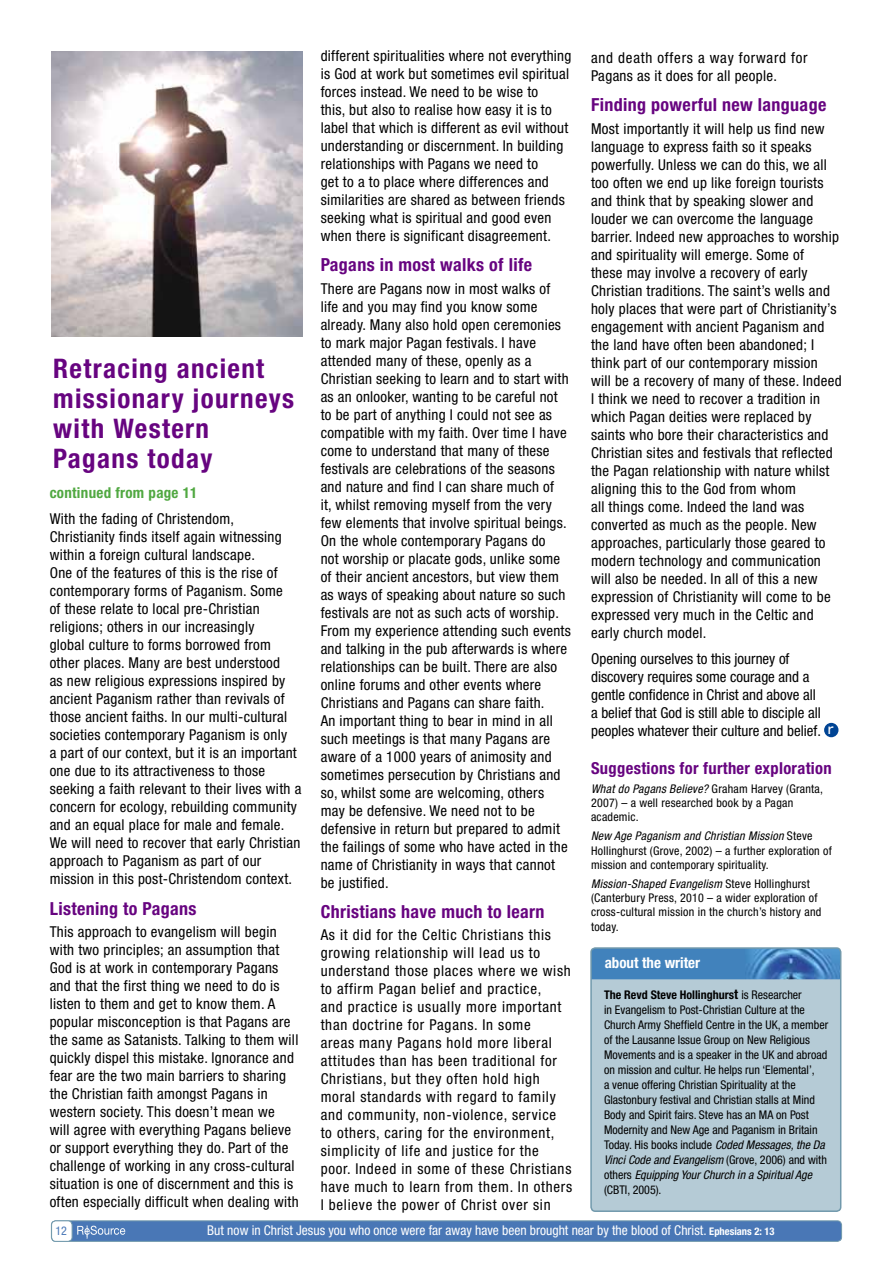
<style>
.page{position:relative;width:893px;height:1263px;background:#fff}
.page>*{position:absolute;margin:0;border:0;box-sizing:border-box;transform-origin:0 0}
.t1{font:700 condensed 27px/30px "Helvetica Neue";letter-spacing:.05em;color:#670480}
.t2{font:700 condensed 18px "Helvetica Neue";letter-spacing:.02em;color:#670480}
.t3{font:700 condensed 16.5px "Helvetica Neue";letter-spacing:.02em;color:#670480}
.t4{font:condensed 15px/18px "Helvetica Neue";letter-spacing:.02em;color:#000}
.t5{font:condensed 15px/18px "Helvetica Neue";letter-spacing:.05em;color:#000}
.t6{font:condensed 15px/18px "Helvetica Neue";color:#000}
.t7{font:700 condensed 15px "Helvetica Neue";color:#fff}
.t8{font:condensed 13.5px "Helvetica Neue";color:#fff}
.t9{font:condensed 12px/15px "Helvetica Neue";color:#000}
.t10{font:condensed 12px/14.4px "Helvetica Neue";letter-spacing:.02em;color:#000}
.t11{font:condensed 12px "Helvetica Neue";color:#4977b6}
.s1{font-weight:700;color:#50a841}
.s2{font-style:italic}
.s3{font-weight:700}
.s4{font-weight:700;font-size:13.5px}
.s5{font-weight:700;font-size:10.5px}
</style>
<div class="page">
<div style="left:824px;top:723px;width:14px;height:14px;background:#004494;border-radius:50%"></div>
<div style="left:51px;top:1221px;width:791px;height:20px;background:#4977b6;border-radius:4px"></div>
<div style="left:51px;top:1220px;width:791px;height:22px;border:1px solid #7199ac;border-radius:4px"></div>
<div style="left:52px;top:1221px;width:20px;height:20px;background:#fff;border-radius:4px"></div>
<div style="left:51px;top:1220px;width:21px;height:22px;border:1px solid #7199ac;border-radius:4px"></div>
<svg style="left:77px;top:1226px;width:48px;height:12px"></svg>
<img style="left:51px;top:51px;width:252px;height:285px">
<div style="left:591px;top:948px;width:250px;height:263px;background:#b5cbd6;border-radius:4px"></div>
<img style="left:593px;top:948px;width:248px;height:31px">
<div style="left:590px;top:947px;width:251px;height:265px;border:2px solid #7199ac;border-radius:4px"></div>
<p class="t1" style="left:53px;top:353px;width:243px">Retracing ancient missionary journeys with Western<br>Pagans today</p>
<p class="t4" style="left:50px;top:479px;width:186px;line-height:26.5px"><span class="s1">continued from page 11<br></span>With the fading of Christendom,</p>
<p class="t4" style="left:50px;top:528px;width:253px">Christianity finds itself again witnessing within a foreign cultural landscape.<br>One of the features of this is the rise of contemporary forms of Paganism. Some<br>of these relate to local pre-Christian religions; others in our increasingly<br>global culture to forms borrowed from other places. Many are best understood<br>as new religious expressions inspired by ancient Paganism rather than revivals of those ancient faiths. In our multi-cultural societies contemporary Paganism is only<br>a part of our context, but it is an important one due to its attractiveness to those seeking a faith relevant to their lives with a concern for ecology, rebuilding community and an equal place for male and female.<br>We will need to recover that early Christian approach to Paganism as part of our mission in this post-Christendom context.</p>
<p class="t2" style="left:50px;top:897px;width:148px">Listening to Pagans</p>
<p class="t4" style="left:50px;top:922px;width:250px">This approach to evangelism will begin with two principles; an assumption that God is at work in contemporary Pagans and that the first thing we need to do is listen to them and get to know them. A popular misconception is that Pagans are the same as Satanists. Talking to them will quickly dispel this mistake. Ignorance and fear are the two main barriers to sharing the Christian faith amongst Pagans in western society. This doesn’t mean we<br>will agree with everything Pagans believe or support everything they do. Part of the challenge of working in any cross-cultural situation is one of discernment and this is often especially difficult when dealing with</p>
<p class="t4" style="left:321px;top:47px;width:252px">different spiritualities where not everything is God at work but sometimes evil spiritual forces instead. We need to be wise to<br>this, but also to realise how easy it is to label that which is different as evil without understanding or discernment. In building relationships with Pagans we need to<br>get to a to place where differences and similarities are shared as between friends seeking what is spiritual and good even when there is significant disagreement.</p>
<p class="t2" style="left:321px;top:254px;width:213px">Pagans in most walks of life</p>
<p class="t4" style="left:321px;top:279px;width:252px">There are Pagans now in most walks of life and you may find you know some already. Many also hold open ceremonies to mark major Pagan festivals. I have attended many of these, openly as a Christian seeking to learn and to start with as an onlooker, wanting to be careful not to be part of anything I could not see as compatible with my faith. Over time I have come to understand that many of these festivals are celebrations of the seasons and nature and find I can share much of<br>it, whilst removing myself from the very few elements that involve spiritual beings.<br>On the whole contemporary Pagans do<br>not worship or placate gods, unlike some of their ancient ancestors, but view them as ways of speaking about nature so such festivals are not as such acts of worship.<br>From my experience attending such events and talking in the pub afterwards is where relationships can be built. There are also online forums and other events where Christians and Pagans can share faith.<br>An important thing to bear in mind in all such meetings is that many Pagans are aware of a 1000 years of animosity and sometimes persecution by Christians and so, whilst some are welcoming, others may be defensive. We need not to be defensive in return but prepared to admit the failings of some who have acted in the name of Christianity in ways that cannot be justified.</p>
<p class="t2" style="left:321px;top:900px;width:225px">Christians have much to learn</p>
<p class="t5" style="left:321px;top:925px;width:253px">As it did for the Celtic Christians this growing relationship will lead us to understand those places where we wish to affirm Pagan belief and practice,<br>and practice is usually more important than doctrine for Pagans. In some<br>areas many Pagans hold more liberal attitudes than has been traditional for Christians, but they often hold high moral standards with regard to family and community, non-violence, service<br>to others, caring for the environment, simplicity of life and justice for the poor. Indeed in some of these Christians have much to learn from them. In others I believe the power of Christ over sin</p>
<p class="t5" style="left:591px;top:49px;width:218px">and death offers a way forward for<br>Pagans as it does for all people.</p>
<p class="t2" style="left:591px;top:94px;width:237px">Finding powerful new language</p>
<p class="t4" style="left:591px;top:119px;width:252px">Most importantly it will help us find new language to express faith so it speaks powerfully. Unless we can do this, we all too often we end up like foreign tourists and think that by speaking slower and louder we can overcome the language barrier. Indeed new approaches to worship and spirituality will emerge. Some of<br>these may involve a recovery of early Christian traditions. The saint’s wells and holy places that were part of Christianity’s engagement with ancient Paganism and the land have often been abandoned; I think part of our contemporary mission<br>will be a recovery of many of these. Indeed I think we need to recover a tradition in which Pagan deities were replaced by saints who bore their characteristics and Christian sites and festivals that reflected the Pagan relationship with nature whilst aligning this to the God from whom<br>all things come. Indeed the land was converted as much as the people. New approaches, particularly those geared to modern technology and communication will also be needed. In all of this a new expression of Christianity will come to be expressed very much in the Celtic and early church model.</p>
<p class="t6" style="left:591px;top:650px;width:244px">Opening ourselves to this journey of discovery requires some courage and a gentle confidence in Christ and above all<br>a belief that God is still able to disciple all peoples whatever their culture and belief. <sup>r</sup></p>
<p class="t3" style="left:591px;top:758px;width:242px">Suggestions for further exploration</p>
<p class="t10" style="left:591px;top:781px;width:233px"><span class="s2">What do Pagans Believe?</span> Graham Harvey (Granta,<br>2007) – a well researched book by a Pagan academic.</p>
<p class="t10" style="left:591px;top:829px;width:242px"><span class="s2">New Age Paganism and Christian Mission</span> Steve<br>Hollinghurst (Grove, 2002) – a further exploration of mission and contemporary spirituality.</p>
<p class="t10" style="left:591px;top:876px;width:232px"><span class="s2">Mission-Shaped Evangelism</span> Steve Hollinghurst (Canterbury Press, 2010 – a wider exploration of cross-cultural mission in the church’s history and today.</p>
<p class="t7" style="left:605px;top:953px;width:97px">about the writer</p>
<p class="t9" style="left:604px;top:987px;width:226px"><span class="s3">The Revd Steve Hollinghurs</span><span class="s4">t</span> is Researcher<br>in Evangelism to Post-Christian Culture at the Church Army Sheffield Centre in the UK, a member of the Lausanne Issue Group on New Religious Movements and is a speaker in the UK and abroad on mission and cultur. He helps run ‘Elemental’,<br>a venue offering Christian Spirituality at the Glastonbury festival and Christian stalls at Mind Body and Spirit fairs. Steve has an MA on Post Modernity and New Age and Paganism in Britain Today. His books include <span class="s2">Coded Messages, the Da Vinci Code and Evangelism</span> (Grove, 2006) and with others <span class="s2">Equipping Your Church in a Spiritual Age </span>(CBTI, 2005).</p>
<p class="t11" style="left:56px;top:1224px;width:13px">12</p>
<p class="t8" style="left:207px;top:1222px;width:569px">But now in Christ Jesus you who once were far away have been brought near by the blood of Christ. <span class="s5">Ephesians 2: 13</span></p>
</div>
